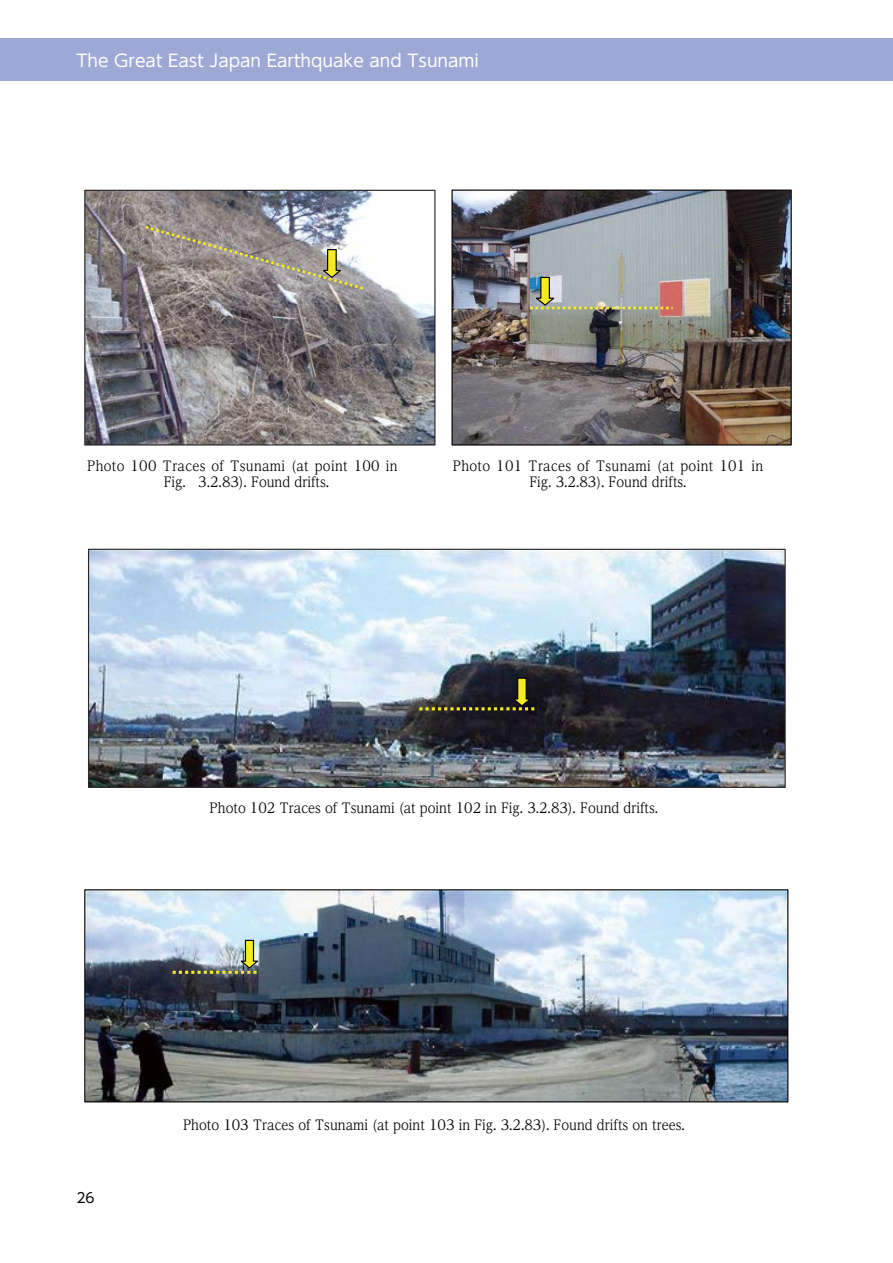
<style>
.page{position:relative;width:893px;height:1263px;background:#fff}
.page>*{position:absolute;margin:0;border:0;box-sizing:border-box;transform-origin:0 0}
.t1{font:16.95px "UD Shin Go Pr 6";color:#fff}
.t2{font:13.95px/18.3px "DFHS Mincho W3 WIN RKSJ H";color:#000}
.t3{font:13.8px "UD Reimin Pr 6";color:#000;scale:.9 1}
.t4{font:13.8px/15.9px "UD Reimin Pr 6";letter-spacing:.025em;color:#000;text-align:center;scale:.9 1}
.t5{font:13.8px "UD Shin Go Pr 6";color:#000}
</style>
<div class="page">
<div style="left:0;top:38px;width:893px;height:43px;background:#9ea8d4"></div>
<img style="left:86px;top:192px;width:347px;height:252px">
<div style="left:84px;top:190px;width:351px;height:256px;border:1px solid #282626"></div>
<svg style="left:142px;top:224px;width:226px;height:68px;background:#a19b96"></svg>
<img style="left:90px;top:551px;width:694px;height:235px">
<div style="left:88px;top:549px;width:698px;height:239px;border:1px solid #282626"></div>
<svg style="left:419px;top:677px;width:118px;height:33px;background:#4b4c42"></svg>
<img style="left:453px;top:192px;width:337px;height:252px">
<div style="left:451px;top:190px;width:341px;height:256px;border:1px solid #060000"></div>
<svg style="left:530px;top:276px;width:143px;height:33px;background:#adaea3"></svg>
<img style="left:86px;top:891px;width:700px;height:209px">
<div style="left:84px;top:889px;width:704px;height:213px;border:1px solid #060000"></div>
<svg style="left:173px;top:939px;width:88px;height:35px;background:#a7b2aa"></svg>
<p class="t1" style="left:77px;top:47px;width:404px">The Great East Japan Earthquake and Tsunami</p>
<p class="t2" style="left:150px;top:454px;width:253px;text-indent:-28px">写真 100 津波の痕跡（第 3.2.83 図の 100）漂着物を確認</p>
<p class="t4" style="left:87px;top:458px;width:346px">Photo 100 Traces of Tsunami (at point 100 in<br>Fig. 3.2.83). Found drifts.</p>
<p class="t2" style="left:518px;top:454px;width:253px;text-indent:-28px">写真 101 津波の痕跡（第 3.2.83 図の 101）漂着物を確認</p>
<p class="t4" style="left:453px;top:458px;width:346px">Photo 101 Traces of Tsunami (at point 101 in<br>Fig. 3.2.83). Found drifts.</p>
<p class="t3" style="left:210px;top:797px;width:500px">Photo 102 Traces of Tsunami (at point 102 in Fig. 3.2.83). Found drifts.</p>
<p class="t2" style="left:252px;top:799px;width:365px">写真 102 津波の痕跡（第 3.2.83 図の 102）漂着物を確認</p>
<p class="t5" style="left:77px;top:1186px;width:20px">26</p>
<p class="t2" style="left:234px;top:1115px;width:407px">写真 103 津波の痕跡（第 3.2.83 図の 103）樹木で漂着物を確認</p>
<p class="t3" style="left:183px;top:1113px;width:559px">Photo 103 Traces of Tsunami (at point 103 in Fig. 3.2.83). Found drifts on trees.</p>
</div>
